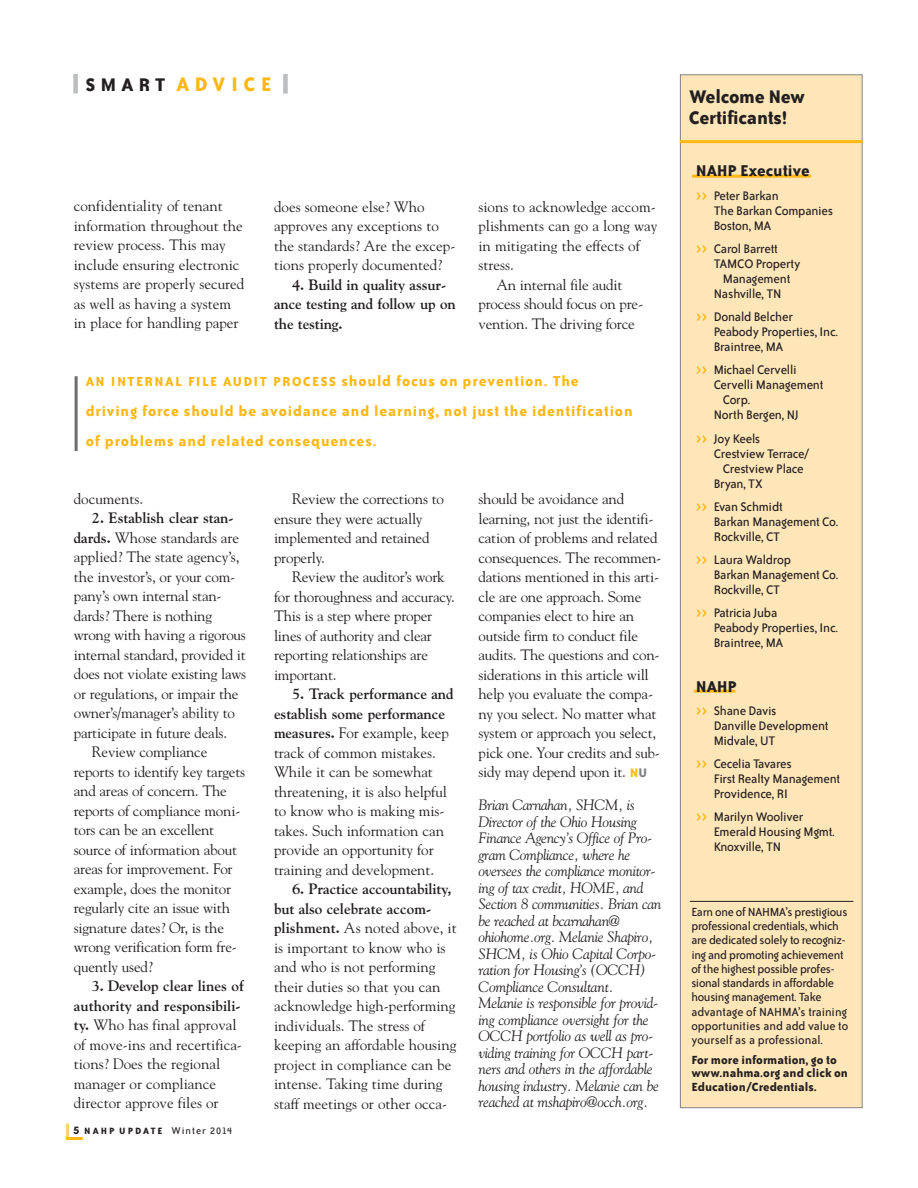
<style>
.page{position:relative;width:918px;height:1188px;background:#fff}
.page>*{position:absolute;margin:0;border:0;box-sizing:border-box;transform-origin:0 0}
.t1{font:700 22.5px "Bailey Sans ITC";letter-spacing:.255em;color:#fcb814}
.t2{font:700 21px/21px "Bailey Sans ITC";letter-spacing:-.015em;color:#231f20}
.t3{font:700 18px "Bailey Sans ITC";color:#231f20}
.t4{font:700 16.5px/30px "Bailey Sans ITC";letter-spacing:.05em;color:#fcb814}
.t5{font:15px/19.5px "Goudy";letter-spacing:-.015em;color:#231f20}
.t6{font:italic 15px/16.5px "Goudy";letter-spacing:-.015em;color:#231f20}
.t7{font:700 15px/19.5px "Goudy";letter-spacing:-.01em;color:#231f20}
.t8{font:14.25px/15px "Bailey Sans ITC";letter-spacing:-.015em;color:#231f20}
.t9{font:13.5px/14.2px "Bailey Sans ITC";letter-spacing:-.025em;color:#231f20}
.t10{font:700 13.5px/13.5px "Bailey Sans ITC";color:#231f20}
.t11{font:700 10.5px "Bailey Sans ITC";letter-spacing:.195em;color:#231f20}
.s1{font-size:21px;color:#231f20}
.s2{font-size:15px}
.s3{font-weight:700}
.s4{font-size:12.75px}
.s5{font-weight:400;font-size:11.25px}
.s6{font-family:"Bailey Sans ITC";font-weight:700;font-size:14.25px;color:#fcb814}
.s7{font-family:"Bailey Sans ITC";font-weight:700;font-size:14.25px;color:#808285}
.s8{font-weight:700;font-size:18px;color:#fcb814}
</style>
<div class="page">
<hr style="left:66px;top:1124px;width:3px;height:14px;background:#fed17b">
<hr style="left:66px;top:1137px;width:17px;height:3px;background:#fcb814">
<div style="left:680px;top:75px;width:182px;height:1033px;background:#fee6b9"></div>
<div style="left:680px;top:74px;width:183px;height:1034px;border:1px solid #808285"></div>
<hr style="left:680px;top:140px;width:183px;height:3px;background:#fcb814">
<hr style="left:692px;top:175px;width:119px;height:3px;background:#fcb814">
<hr style="left:694px;top:690px;width:41px;height:3px;background:#fcb814">
<div style="left:73px;top:74px;width:5px;height:19px;background:#bcbdc0"></div>
<div style="left:283px;top:74px;width:5px;height:20px;background:#bcbdc0"></div>
<hr style="left:75px;top:376px;width:3px;height:75px;background:#6c6d70">
<hr style="left:690px;top:901px;width:163px;height:1px;background:#231f20">
<h1 class="t1" style="left:86px;top:76px;width:187px"><span class="s1">SMART</span> ADVICE</h1>
<p class="t5" style="left:74px;top:196px;width:172px">confidentiality of tenant information throughout the review process. This may include ensuring electronic systems are properly secured as well as having a system in place for handling paper</p>
<p class="t5" style="left:274px;top:197px;width:183px">does someone else? Who approves any exceptions to the standards? Are the excep&shy;tions properly documented?</p>
<p class="t7" style="left:274px;top:275px;width:183px;text-indent:18px">4. Build in quality assur&shy;ance testing and follow up on the testing.</p>
<p class="t5" style="left:478px;top:197px;width:179px">sions to acknowledge accom-</p>
<p class="t5" style="left:478px;top:216px;width:180px">plishments can go a long way</p>
<p class="t5" style="left:478px;top:236px;width:163px">in mitigating the effects of</p>
<p class="t5" style="left:478px;top:255px;width:37px">stress.</p>
<p class="t5" style="left:496px;top:275px;width:127px">An internal file audit</p>
<p class="t5" style="left:478px;top:294px;width:166px">process should focus on pre-</p>
<p class="t5" style="left:478px;top:314px;width:158px">vention. The driving force</p>
<p class="t4" style="left:86px;top:368px;width:548px"><span class="s2">AN INTERNAL FILE AUDIT PROCESS</span> should focus on prevention. The driving force should be avoidance and learning, not just the identification of problems and related consequences.</p>
<p class="t5" style="left:74px;top:489px;width:71px">documents.</p>
<p class="t7" style="left:92px;top:508px;width:143px">2. Establish clear stan-</p>
<p class="t5" style="left:74px;top:528px;width:167px"><span class="s3">dards.</span> Whose standards are</p>
<p class="t5" style="left:74px;top:547px;width:167px">applied? The state agency’s,</p>
<p class="t5" style="left:74px;top:567px;width:163px">the investor’s, or your com-</p>
<p class="t5" style="left:74px;top:586px;width:149px">pany’s own internal stan-</p>
<p class="t5" style="left:74px;top:606px;width:140px">dards? There is nothing</p>
<p class="t5" style="left:74px;top:625px;width:174px">wrong with having a rigorous</p>
<p class="t5" style="left:74px;top:645px;width:174px">internal standard, provided it</p>
<p class="t5" style="left:74px;top:664px;width:174px">does not violate existing laws</p>
<p class="t5" style="left:74px;top:684px;width:166px">or regulations, or impair the</p>
<p class="t5" style="left:74px;top:703px;width:163px">owner’s/manager’s ability to</p>
<p class="t5" style="left:74px;top:723px;width:155px">participate in future deals.</p>
<p class="t5" style="left:92px;top:742px;width:117px">Review compliance</p>
<p class="t5" style="left:74px;top:762px;width:173px">reports to identify key targets</p>
<p class="t5" style="left:74px;top:781px;width:155px">and areas of concern. The</p>
<p class="t5" style="left:74px;top:801px;width:168px">reports of compliance moni-</p>
<p class="t5" style="left:74px;top:820px;width:142px">tors can be an excellent</p>
<p class="t5" style="left:74px;top:840px;width:165px">source of information about</p>
<p class="t5" style="left:74px;top:859px;width:160px">areas for improvement. For</p>
<p class="t5" style="left:74px;top:879px;width:159px">example, does the monitor</p>
<p class="t5" style="left:74px;top:898px;width:158px">regularly cite an issue with</p>
<p class="t5" style="left:74px;top:918px;width:152px">signature dates? Or, is the</p>
<p class="t5" style="left:74px;top:937px;width:164px">wrong verification form fre-</p>
<p class="t5" style="left:74px;top:957px;width:80px">quently used?</p>
<p class="t5" style="left:74px;top:976px;width:172px;text-indent:18px"><span class="s3">3. Develop clear lines of authority and responsibili&shy;ty.</span> Who has final approval of move-ins and recertifica&shy;tions? Does the regional manager or compliance director approve files or</p>
<p class="t11" style="left:73px;top:1127px;width:161px"><span class="s4">5</span> NAHP UPDATE <span class="s5">Winter 2014</span></p>
<p class="t5" style="left:274px;top:489px;width:171px;text-indent:18px">Review the corrections to ensure they were actually implemented and retained properly.</p>
<p class="t5" style="left:274px;top:567px;width:182px;text-indent:18px">Review the auditor’s work for thoroughness and accuracy.<br>This is a step where proper lines of authority and clear reporting relationships are important.</p>
<p class="t5" style="left:274px;top:684px;width:181px;text-indent:18px"><span class="s3">5. Track performance and establish some performance measures.</span> For example, keep track of common mistakes.<br>While it can be somewhat threatening, it is also helpful to know who is making mis&shy;takes. Such information can provide an opportunity for training and development.</p>
<p class="t5" style="left:274px;top:879px;width:184px;text-indent:18px"><span class="s3">6. Practice accountability, but also celebrate accom&shy;plishment.</span> As noted above, it is important to know who is and who is not performing their duties so that you can acknowledge high-performing individuals. The stress of keeping an affordable housing project in compliance can be intense. Taking time during staff meetings or other occa-</p>
<p class="t5" style="left:478px;top:489px;width:184px">should be avoidance and learning, not just the identifi&shy;cation of problems and related consequences. The recommen&shy;dations mentioned in this arti&shy;cle are one approach. Some companies elect to hire an outside firm to conduct file audits. The questions and con&shy;siderations in this article will help you evaluate the compa&shy;ny you select. No matter what system or approach you select, pick one. Your credits and sub&shy;sidy may depend upon it. <span class="s6">N</span><span class="s7">U</span></p>
<p class="t6" style="left:478px;top:797px;width:184px">Brian Carnahan, SHCM, is<br>Director of the Ohio Housing<br>Finance Agency’s Office of Pro&shy;gram Compliance, where he oversees the compliance monitor&shy;ing of tax credit, HOME, and<br>Section 8 communities. Brian can be reached at bcarnahan@ ohiohome.org. Melanie Shapiro,<br>SHCM, is Ohio Capital Corpo&shy;ration for Housing’s (OCCH)<br>Compliance Consultant.<br>Melanie is responsible for provid&shy;ing compliance oversight for the<br>OCCH portfolio as well as pro&shy;viding training for OCCH part&shy;ners and others in the affordable housing industry. Melanie can be reached at mshapiro@occh.org.</p>
<h2 class="t2" style="left:689px;top:87px;width:117px">Welcome New<br>Certificants!</h2>
<p class="t3" style="left:696px;top:165px;width:115px">NAHP Executive</p>
<p class="t8" style="left:714px;top:189px;width:121px;text-indent:-18px"><span class="s8">››</span> Peter Barkan<br>The Barkan Companies<br>Boston, MA</p>
<p class="t8" style="left:696px;top:242px;width:84px"><span class="s8">››</span> Carol Barrett</p>
<p class="t8" style="left:714px;top:257px;width:88px">TAMCO Property</p>
<p class="t8" style="left:723px;top:272px;width:69px">Management</p>
<p class="t8" style="left:714px;top:287px;width:69px">Nashville, TN</p>
<p class="t8" style="left:714px;top:310px;width:126px;text-indent:-18px"><span class="s8">››</span> Donald Belcher<br>Peabody Properties, Inc.<br>Braintree, MA</p>
<p class="t8" style="left:696px;top:364px;width:103px"><span class="s8">››</span> Michael Cervelli</p>
<p class="t8" style="left:714px;top:379px;width:111px">Cervelli Management</p>
<p class="t8" style="left:723px;top:394px;width:29px">Corp.</p>
<p class="t8" style="left:714px;top:409px;width:87px">North Bergen, NJ</p>
<p class="t8" style="left:696px;top:432px;width:66px"><span class="s8">››</span> Joy Keels</p>
<p class="t8" style="left:714px;top:447px;width:97px">Crestview Terrace/</p>
<p class="t8" style="left:723px;top:462px;width:82px">Crestview Place</p>
<p class="t8" style="left:714px;top:477px;width:50px">Bryan, TX</p>
<p class="t8" style="left:714px;top:500px;width:126px;text-indent:-18px"><span class="s8">››</span> Evan Schmidt<br>Barkan Management Co.<br>Rockville, CT</p>
<p class="t8" style="left:714px;top:553px;width:126px;text-indent:-18px"><span class="s8">››</span> Laura Waldrop<br>Barkan Management Co.<br>Rockville, CT</p>
<p class="t8" style="left:714px;top:607px;width:126px;text-indent:-18px"><span class="s8">››</span> Patricia Juba<br>Peabody Properties, Inc.<br>Braintree, MA</p>
<p class="t3" style="left:696px;top:680px;width:43px">NAHP</p>
<p class="t8" style="left:714px;top:704px;width:116px;text-indent:-18px"><span class="s8">››</span> Shane Davis<br>Danville Development<br>Midvale, UT</p>
<p class="t8" style="left:714px;top:757px;width:128px;text-indent:-18px"><span class="s8">››</span> Cecelia Tavares<br>First Realty Management<br>Providence, RI</p>
<p class="t8" style="left:714px;top:811px;width:123px;text-indent:-18px"><span class="s8">››</span> Marilyn Wooliver<br>Emerald Housing Mgmt.<br>Knoxville, TN</p>
<p class="t9" style="left:691px;top:906px;width:158px">Earn one of NAHMA’s prestigious professional credentials, which are dedicated solely to recogniz&shy;ing and promoting achievement of the highest possible profes&shy;sional standards in affordable housing management. Take advantage of NAHMA’s training opportunities and add value to yourself as a professional.</p>
<p class="t10" style="left:691px;top:1054px;width:158px">For more information, go to www.nahma.org and click on<br>Education/Credentials.</p>
</div>
